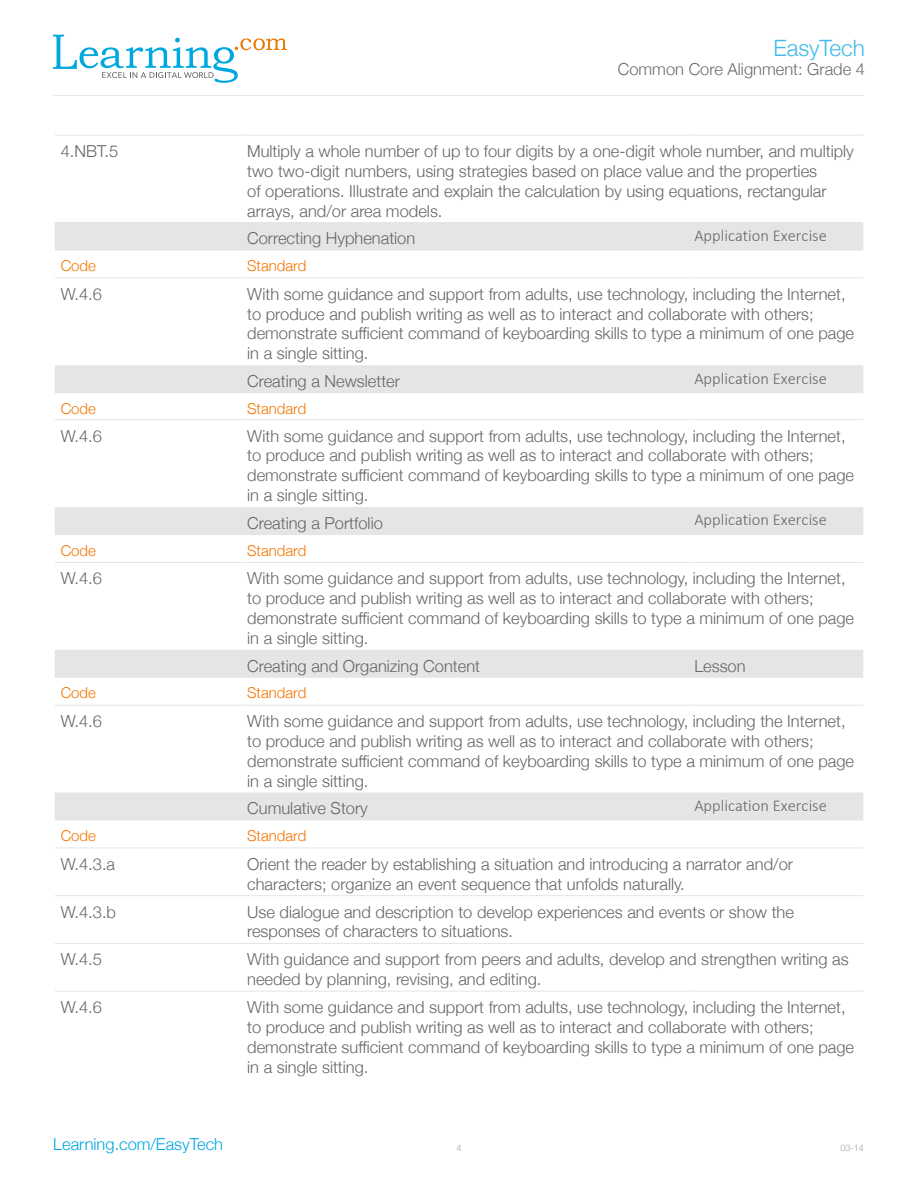
<style>
.page{position:relative;width:918px;height:1188px;background:#fff}
.page>*{position:absolute;margin:0;border:0;box-sizing:border-box;transform-origin:0 0}
.t1{font:300 22.5px "Helvetica Neue";color:#3fbaeb}
.t2{font:300 16.5px/19.8px "Helvetica Neue";color:#666}
.t3{font:300 16.5px "Calibri";color:#666}
.t4{font:300 16.5px "Helvetica Neue";color:#6c6d70}
.t5{font:300 16.5px "Helvetica Neue";color:#00a6e4}
.t6{font:300 15px "Helvetica Neue";color:#f47600}
.t7{font:300 9px "Helvetica Neue";color:#a0a1a5}
</style>
<div class="page">
<hr style="left:53px;top:95px;width:811px;height:1px;background:#e5e5e4">
<svg style="left:53px;top:35px;width:234px;height:48px"></svg>
<svg style="left:55px;top:223px;width:808px;height:597px"></svg>
<hr style="left:55px;top:135px;width:186px;height:1px;background:#e4e5e5">
<hr style="left:241px;top:135px;width:447px;height:1px;background:#e4e5e5">
<hr style="left:688px;top:135px;width:175px;height:1px;background:#e4e5e5">
<hr style="left:55px;top:222px;width:186px;height:1px;background:#e4e5e5">
<hr style="left:688px;top:222px;width:175px;height:1px;background:#e4e5e5">
<hr style="left:55px;top:278px;width:186px;height:1px;background:#e4e5e5">
<hr style="left:55px;top:419px;width:186px;height:1px;background:#e4e5e5">
<hr style="left:241px;top:419px;width:447px;height:1px;background:#e4e5e5">
<hr style="left:688px;top:419px;width:175px;height:1px;background:#e4e5e5">
<hr style="left:55px;top:562px;width:186px;height:1px;background:#e4e5e5">
<hr style="left:241px;top:562px;width:447px;height:1px;background:#e4e5e5">
<hr style="left:688px;top:562px;width:175px;height:1px;background:#e4e5e5">
<hr style="left:55px;top:705px;width:186px;height:1px;background:#e4e5e5">
<hr style="left:241px;top:705px;width:447px;height:1px;background:#e4e5e5">
<hr style="left:688px;top:705px;width:175px;height:1px;background:#e4e5e5">
<hr style="left:55px;top:848px;width:186px;height:1px;background:#e4e5e5">
<hr style="left:241px;top:848px;width:447px;height:1px;background:#e4e5e5">
<hr style="left:688px;top:848px;width:175px;height:1px;background:#e4e5e5">
<hr style="left:55px;top:895px;width:186px;height:1px;background:#e4e5e5">
<hr style="left:55px;top:943px;width:186px;height:1px;background:#e4e5e5">
<hr style="left:55px;top:991px;width:186px;height:1px;background:#e4e5e5">
<hr style="left:241px;top:222px;width:447px;height:1px;background:#e4e5e5">
<hr style="left:241px;top:278px;width:447px;height:1px;background:#e4e5e5">
<hr style="left:688px;top:278px;width:175px;height:1px;background:#e4e5e5">
<hr style="left:241px;top:895px;width:447px;height:1px;background:#e4e5e5">
<hr style="left:688px;top:895px;width:175px;height:1px;background:#e4e5e5">
<hr style="left:241px;top:943px;width:447px;height:1px;background:#e4e5e5">
<hr style="left:688px;top:943px;width:175px;height:1px;background:#e4e5e5">
<hr style="left:241px;top:991px;width:447px;height:1px;background:#e4e5e5">
<hr style="left:688px;top:991px;width:175px;height:1px;background:#e4e5e5">
<h1 class="t1" style="left:773px;top:30px;width:93px">EasyTech</h1>
<p class="t4" style="left:618px;top:56px;width:249px">Common Core Alignment: Grade 4</p>
<p class="t2" style="left:61px;top:140px;width:59px">4.NBT.5</p>
<p class="t2" style="left:247px;top:140px;width:608px">Multiply a whole number of up to four digits by a one-digit whole number, and multiply two two-digit numbers, using strategies based on place value and the properties<br>of operations. Illustrate and explain the calculation by using equations, rectangular arrays, and/or area models.</p>
<p class="t2" style="left:247px;top:228px;width:170px">Correcting Hyphenation</p>
<p class="t3" style="left:694px;top:225px;width:134px">Application Exercise</p>
<p class="t6" style="left:61px;top:254px;width:37px">Code</p>
<p class="t6" style="left:247px;top:254px;width:61px">Standard</p>
<p class="t2" style="left:61px;top:283px;width:43px">W.4.6</p>
<p class="t2" style="left:247px;top:283px;width:608px">With some guidance and support from adults, use technology, including the Internet, to produce and publish writing as well as to interact and collaborate with others; demonstrate sufficient command of keyboarding skills to type a minimum of one page in a single sitting.</p>
<p class="t2" style="left:247px;top:371px;width:154px">Creating a Newsletter</p>
<p class="t3" style="left:694px;top:368px;width:134px">Application Exercise</p>
<p class="t6" style="left:61px;top:396px;width:37px">Code</p>
<p class="t6" style="left:247px;top:396px;width:61px">Standard</p>
<p class="t2" style="left:61px;top:425px;width:43px">W.4.6</p>
<p class="t2" style="left:247px;top:425px;width:608px">With some guidance and support from adults, use technology, including the Internet, to produce and publish writing as well as to interact and collaborate with others; demonstrate sufficient command of keyboarding skills to type a minimum of one page in a single sitting.</p>
<p class="t2" style="left:247px;top:512px;width:137px">Creating a Portfolio</p>
<p class="t3" style="left:694px;top:510px;width:134px">Application Exercise</p>
<p class="t6" style="left:61px;top:538px;width:37px">Code</p>
<p class="t6" style="left:247px;top:538px;width:61px">Standard</p>
<p class="t2" style="left:61px;top:568px;width:43px">W.4.6</p>
<p class="t2" style="left:247px;top:568px;width:608px">With some guidance and support from adults, use technology, including the Internet, to produce and publish writing as well as to interact and collaborate with others; demonstrate sufficient command of keyboarding skills to type a minimum of one page in a single sitting.</p>
<p class="t2" style="left:247px;top:655px;width:234px">Creating and Organizing Content</p>
<p class="t2" style="left:694px;top:655px;width:53px">Lesson</p>
<p class="t6" style="left:61px;top:681px;width:37px">Code</p>
<p class="t6" style="left:247px;top:681px;width:61px">Standard</p>
<p class="t2" style="left:61px;top:710px;width:43px">W.4.6</p>
<p class="t2" style="left:247px;top:710px;width:608px">With some guidance and support from adults, use technology, including the Internet, to produce and publish writing as well as to interact and collaborate with others; demonstrate sufficient command of keyboarding skills to type a minimum of one page in a single sitting.</p>
<p class="t2" style="left:247px;top:798px;width:122px">Cumulative Story</p>
<p class="t3" style="left:694px;top:795px;width:134px">Application Exercise</p>
<p class="t6" style="left:61px;top:824px;width:37px">Code</p>
<p class="t6" style="left:247px;top:824px;width:61px">Standard</p>
<p class="t2" style="left:61px;top:853px;width:56px">W.4.3.a</p>
<p class="t2" style="left:247px;top:853px;width:547px">Orient the reader by establishing a situation and introducing a narrator and/or characters; organize an event sequence that unfolds naturally.</p>
<p class="t2" style="left:61px;top:901px;width:57px">W.4.3.b</p>
<p class="t2" style="left:247px;top:901px;width:548px">Use dialogue and description to develop experiences and events or show the responses of characters to situations.</p>
<p class="t2" style="left:61px;top:949px;width:43px">W.4.5</p>
<p class="t2" style="left:247px;top:949px;width:603px">With guidance and support from peers and adults, develop and strengthen writing as needed by planning, revising, and editing.</p>
<p class="t2" style="left:61px;top:996px;width:43px">W.4.6</p>
<p class="t2" style="left:247px;top:996px;width:608px">With some guidance and support from adults, use technology, including the Internet, to produce and publish writing as well as to interact and collaborate with others; demonstrate sufficient command of keyboarding skills to type a minimum of one page in a single sitting.</p>
<p class="t5" style="left:53px;top:1131px;width:171px">Learning.com/EasyTech</p>
<p class="t7" style="left:456px;top:1141px;width:7px">4</p>
<p class="t7" style="left:841px;top:1141px;width:25px">03-14</p>
</div>
